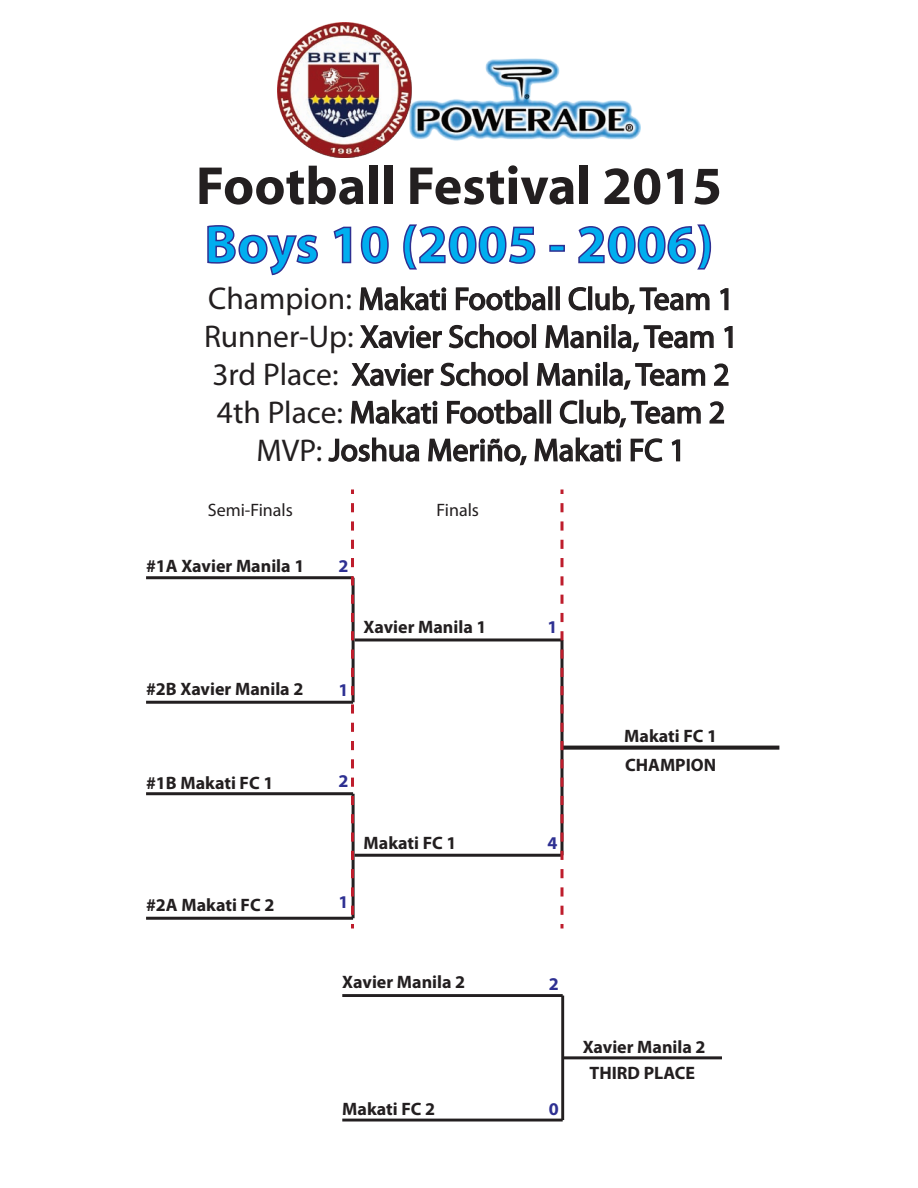
<style>
.page{position:relative;width:918px;height:1188px;background:#fff}
.page>*{position:absolute;margin:0;border:0;box-sizing:border-box;transform-origin:0 0}
.t1{font:700 54px "Myriad";color:#231f20}
.t2{font:700 54px "Myriad";color:#00aeef}
.t3{font:31.5px/37.8px "Myriad Pro";color:#231f20;text-align:center}
.t4{font:700 18px "Myriad Pro";color:#231f20}
.t5{font:18px "Myriad Pro";color:#231f20}
.t6{font:700 18px "Myriad Pro";color:#2e3092}
</style>
<div class="page">
<hr style="left:146px;top:792px;width:207px;height:3px;background:#231f20">
<hr style="left:146px;top:917px;width:207px;height:3px;background:#231f20">
<hr style="left:352px;top:794px;width:3px;height:124px;background:#231f20">
<hr style="left:146px;top:576px;width:207px;height:3px;background:#231f20">
<hr style="left:146px;top:701px;width:207px;height:3px;background:#231f20">
<hr style="left:352px;top:578px;width:3px;height:124px;background:#231f20">
<hr style="left:355px;top:638px;width:207px;height:3px;background:#231f20">
<hr style="left:355px;top:854px;width:207px;height:3px;background:#231f20">
<svg style="left:564px;top:746px;width:215px;height:4px"></svg>
<svg style="left:351px;top:503px;width:3px;height:425px"></svg>
<svg style="left:561px;top:503px;width:3px;height:425px"></svg>
<svg style="left:207px;top:225px;width:111px;height:51px"></svg>
<svg style="left:328px;top:224px;width:405px;height:270px"></svg>
<hr style="left:342px;top:994px;width:221px;height:3px;background:#231f20">
<hr style="left:342px;top:1119px;width:221px;height:3px;background:#231f20">
<hr style="left:561px;top:996px;width:3px;height:124px;background:#231f20">
<hr style="left:563px;top:1056px;width:159px;height:3px;background:#231f20">
<img style="left:277px;top:23px;width:364px;height:135px">
<h1 class="t1" style="left:196px;top:158px;width:528px">Football Festival 2015</h1>
<h1 class="t2" style="left:204px;top:217px;width:511px">Boys 10 (2005 - 2006)</h1>
<p class="t3" style="left:204px;top:279px;width:535px">Champion: Makati Football Club, Team 1<br>Runner-Up: Xavier School Manila, Team 1<br>3rd Place: Xavier School Manila, Team 2<br>4th Place: Makati Football Club, Team 2<br>MVP: Joshua Meriño, Makati FC 1</p>
<p class="t5" style="left:208px;top:499px;width:87px">Semi-Finals</p>
<p class="t5" style="left:437px;top:499px;width:44px">Finals</p>
<p class="t4" style="left:146px;top:554px;width:160px">#1A Xavier Manila 1</p>
<p class="t6" style="left:339px;top:554px;width:11px">2</p>
<p class="t4" style="left:364px;top:615px;width:124px">Xavier Manila 1</p>
<p class="t6" style="left:548px;top:615px;width:11px">1</p>
<p class="t4" style="left:146px;top:677px;width:159px">#2B Xavier Manila 2</p>
<p class="t6" style="left:339px;top:679px;width:11px">1</p>
<p class="t4" style="left:624px;top:724px;width:94px">Makati FC 1</p>
<p class="t4" style="left:625px;top:753px;width:93px">CHAMPION</p>
<p class="t4" style="left:146px;top:771px;width:129px">#1B Makati FC 1</p>
<p class="t6" style="left:339px;top:770px;width:11px">2</p>
<p class="t4" style="left:364px;top:831px;width:94px">Makati FC 1</p>
<p class="t6" style="left:548px;top:831px;width:11px">4</p>
<p class="t4" style="left:146px;top:893px;width:130px">#2A Makati FC 2</p>
<p class="t6" style="left:339px;top:891px;width:11px">1</p>
<p class="t4" style="left:342px;top:971px;width:124px">Xavier Manila 2</p>
<p class="t6" style="left:549px;top:972px;width:11px">2</p>
<p class="t4" style="left:583px;top:1035px;width:124px">Xavier Manila 2</p>
<p class="t4" style="left:590px;top:1061px;width:107px">THIRD PLACE</p>
<p class="t4" style="left:342px;top:1097px;width:94px">Makati FC 2</p>
<p class="t6" style="left:549px;top:1097px;width:11px">0</p>
</div>
